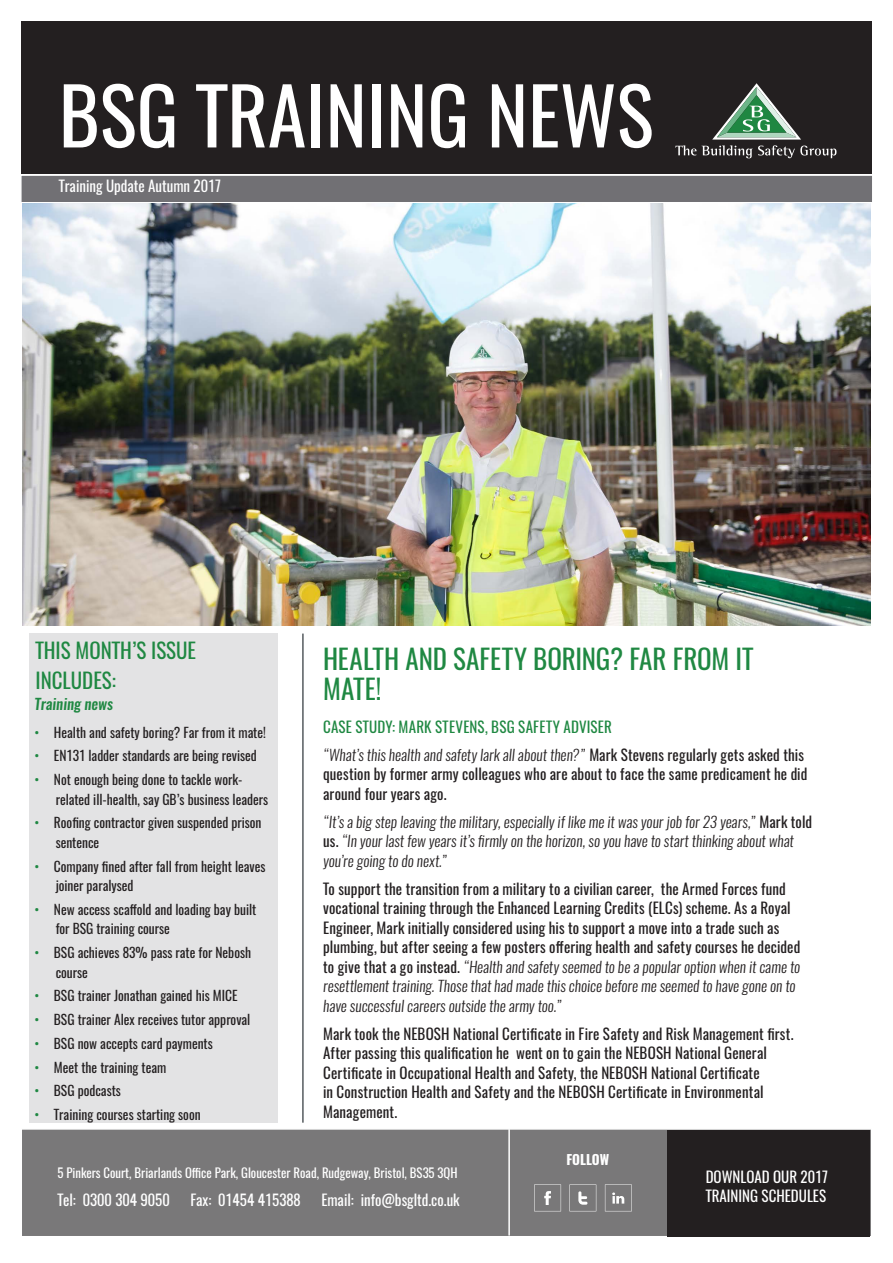
<style>
.page{position:relative;width:893px;height:1263px;background:#fff}
.page>*{position:absolute;margin:0;border:0;box-sizing:border-box;transform-origin:0 0}
.t1{font:78px "Oswald";color:#fff}
.Header_1_Green_Oswal{font:27px/30px "Oswald";letter-spacing:.005em;color:#1f8842}
.Headers{font:21px/30px "Oswald";color:#1f8842}
.Text_black_10{font:15px/19.5px "Oswald";letter-spacing:.01em;color:#231f20}
.Text_black_10-2{font:italic 300 15px/19.5px "Oswald";letter-spacing:.005em;color:#231f20}
.t2{font:15px/19.5px "Oswald";color:#fff}
.Heading_3_Green_Oswa{font:15px "Oswald";letter-spacing:.015em;color:#1f8842}
.Sub_header{font:italic 500 15px "Oswald";color:#1f8842}
.t3{font:13.5px/19.5px "Oswald";color:#231f20}
.t4{font:700 13.5px "Oswald";color:#fff}
.t5{font:12.75px "Oswald";color:#fff}
.s1{color:#1f8842}
.s2{font-weight:300;font-style:italic}
.s3{font-weight:400;font-style:normal}
</style>
<div class="page">
<div style="left:21px;top:21px;width:851px;height:152px;background:#231f20"></div>
<svg style="left:675px;top:83px;width:161px;height:75px"></svg>
<div style="left:21px;top:175px;width:851px;height:27px;background:#717074"></div>
<div style="left:22px;top:1129px;width:849px;height:108px;background:#797879"></div>
<svg style="left:534px;top:1184px;width:27px;height:27px"></svg>
<svg style="left:569px;top:1184px;width:27px;height:27px"></svg>
<svg style="left:605px;top:1184px;width:27px;height:27px"></svg>
<hr style="left:508px;top:1129px;width:2px;height:106px;background:#fff">
<div style="left:30px;top:633px;width:248px;height:490px;background:#e3e3e4"></div>
<div style="left:667px;top:1130px;width:203px;height:106px;background:#231f20"></div>
<hr style="left:302px;top:633px;width:2px;height:490px;background:#555b5f">
<img style="left:22px;top:203px;width:849px;height:422px">
<h1 class="t1" style="left:59px;top:62px;width:596px">BSG TRAINING NEWS</h1>
<p class="t2" style="left:59px;top:176px;width:164px">Training Update Autumn 2017</p>
<p class="Headers" style="left:35px;top:635px;width:162px">THIS MONTH’S ISSUE<br>INCLUDES:</p>
<p class="Sub_header" style="left:34px;top:693px;width:80px">Training news</p>
<p class="t3" style="left:34px;top:722px;width:233px"><span class="s1">•</span> Health and safety boring? Far from it mate!</p>
<p class="t3" style="left:34px;top:746px;width:224px"><span class="s1">•</span> EN131 ladder standards are being revised</p>
<p class="t3" style="left:56px;top:770px;width:214px;text-indent:-21px"><span class="s1">•</span> Not enough being done to tackle work&shy;related ill-health, say GB’s business leaders</p>
<p class="t3" style="left:56px;top:813px;width:207px;text-indent:-21px"><span class="s1">•</span> Roofing contractor given suspended prison sentence</p>
<p class="t3" style="left:56px;top:856px;width:211px;text-indent:-21px"><span class="s1">•</span> Company fined after fall from height leaves joiner paralysed</p>
<p class="t3" style="left:56px;top:900px;width:202px;text-indent:-21px"><span class="s1">•</span> New access scaffold and loading bay built for BSG training course</p>
<p class="t3" style="left:56px;top:943px;width:197px;text-indent:-21px"><span class="s1">•</span> BSG achieves 83% pass rate for Nebosh course</p>
<p class="t3" style="left:34px;top:986px;width:205px"><span class="s1">•</span> BSG trainer Jonathan gained his MICE</p>
<p class="t3" style="left:34px;top:1010px;width:217px"><span class="s1">•</span> BSG trainer Alex receives tutor approval</p>
<p class="t3" style="left:34px;top:1034px;width:180px"><span class="s1">•</span> BSG now accepts card payments</p>
<p class="t3" style="left:34px;top:1057px;width:133px"><span class="s1">•</span> Meet the training team</p>
<p class="t3" style="left:34px;top:1081px;width:88px"><span class="s1">•</span> BSG podcasts</p>
<p class="t3" style="left:34px;top:1105px;width:168px"><span class="s1">•</span> Training courses starting soon</p>
<p class="Header_1_Green_Oswal" style="left:323px;top:644px;width:432px">HEALTH AND SAFETY BORING? FAR FROM IT<br>MATE!</p>
<p class="Heading_3_Green_Oswa" style="left:323px;top:716px;width:290px">CASE STUDY: MARK STEVENS, BSG SAFETY ADVISER</p>
<p class="Text_black_10" style="left:323px;top:745px;width:486px"><span class="s2">“What’s this health and safety lark all about then?”</span> Mark Stevens regularly gets asked this question by former army colleagues who are about to face the same predicament he did around four years ago.</p>
<p class="Text_black_10-2" style="left:323px;top:812px;width:490px">“It’s a big step leaving the military, especially if like me it was your job for 23 years,” <span class="s3">Mark told us.</span> “In your last few years it’s firmly on the horizon, so you have to start thinking about what you’re going to do next.”</p>
<p class="Text_black_10" style="left:323px;top:879px;width:479px">To support the transition from a military to a civilian career, the Armed Forces fund vocational training through the Enhanced Learning Credits (ELCs) scheme. As a Royal Engineer, Mark initially considered using his to support a move into a trade such as plumbing, but after seeing a few posters offering health and safety courses he decided to give that a go instead. <span class="s2">“Health and safety seemed to be a popular option when it came to resettlement training. Those that had made this choice before me seemed to have gone on to have successful careers outside the army too.”</span></p>
<p class="Text_black_10" style="left:323px;top:1024px;width:472px">Mark took the NEBOSH National Certificate in Fire Safety and Risk Management first.<br>After passing this qualification he went on to gain the NEBOSH National General Certificate in Occupational Health and Safety, the NEBOSH National Certificate<br>in Construction Health and Safety and the NEBOSH Certificate in Environmental Management.</p>
<p class="t4" style="left:566px;top:1150px;width:44px">FOLLOW</p>
<p class="t5" style="left:57px;top:1164px;width:402px">5 Pinkers Court, Briarlands Office Park, Gloucester Road, Rudgeway, Bristol, BS35 3QH</p>
<p class="t2" style="left:57px;top:1190px;width:114px">Tel: 0300 304 9050</p>
<p class="t2" style="left:190px;top:1190px;width:112px">Fax: 01454 415388</p>
<p class="t2" style="left:321px;top:1190px;width:140px">Email: info@bsgltd.co.uk</p>
<p class="t2" style="left:706px;top:1167px;width:124px">DOWNLOAD OUR 2017<br>TRAINING SCHEDULES</p>
</div>
